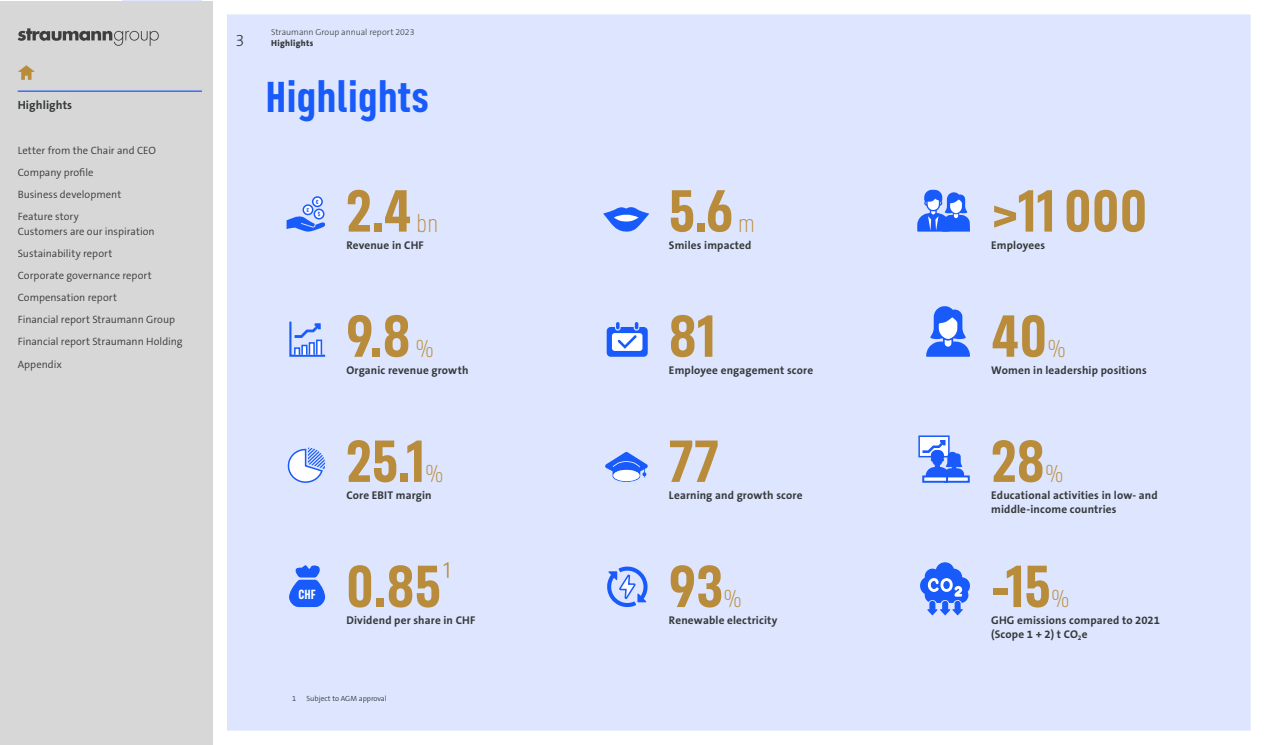
<style>
.page{position:relative;width:1265px;height:745px;background:#fff}
.page>*{position:absolute;margin:0;border:0;box-sizing:border-box;transform-origin:0 0}
.t1{font:700 60px "FS Industrie Cd";letter-spacing:.01em;color:#b98c3c}
.t2{font:700 43.75px "FS Industrie Cd";letter-spacing:.01em;color:#195afa}
.t3{font:300 25px "FS Industrie Cd";color:#b98c3c}
.t4{font:300 16.25px "The Sans B W3";color:#36393a}
.t5{font:700 13.5px "FS Industrie Cd";color:#fff}
.t6{font:700 11.88px "The Sans B W7";letter-spacing:.01em;color:#36393a}
.t7{font:700 11.25px/13.8px "The Sans B W7";letter-spacing:.015em;color:#36393a}
.t8{font:300 10.62px/22.1px "The Sans B W4";color:#36393a}
.t9{font:300 8.75px "The Sans B W3";letter-spacing:-.005em;color:#36393a}
.t10{font:800 8.75px "The Sans B W8";letter-spacing:.035em;color:#36393a}
.t11{font:300 7.5px "The Sans B W4";color:#36393a}
.t12{font:700 6px "FS Industrie Cd";color:#195afa}
</style>
<div class="page">
<div style="left:227px;top:14px;width:1024px;height:717px;background:#dde6fe"></div>
<div style="left:0;top:1px;width:213px;height:743px;background:#d7d7d7"></div>
<hr style="left:18px;top:90px;width:184px;height:2px;background:#195afa">
<svg style="left:18px;top:28px;width:141px;height:18px"></svg>
<svg style="left:18px;top:65px;width:17px;height:15px"></svg>
<p class="t6" style="left:18px;top:98px;width:56px">Highlights</p>
<p class="t8" style="left:18px;top:139px;width:140px">Letter from the Chair and CEO<br>Company profile<br>Business development<br>Feature story</p>
<p class="t8" style="left:18px;top:220px;width:166px">Customers are our inspiration<br>Sustainability report<br>Corporate governance report<br>Compensation report<br>Financial report Straumann Group<br>Financial report Straumann Holding<br>Appendix</p>
<p class="t9" style="left:271px;top:26px;width:145px">Straumann Group annual report 2023</p>
<h3 class="t4" style="left:236px;top:30px;width:10px">3</h3>
<p class="t10" style="left:271px;top:37px;width:44px">Highlights</p>
<h2 class="t2" style="left:266px;top:70px;width:164px">Highlights</h2>
<p class="t12" style="left:316px;top:198px;width:4px">€</p>
<p class="t12" style="left:306px;top:206px;width:4px">£</p>
<p class="t12" style="left:318px;top:210px;width:4px">$</p>
<p class="t5" style="left:298px;top:585px;width:19px">CHF</p>
<h1 class="t1" style="left:346px;top:174px;width:67px">2. 4</h1>
<h3 class="t3" style="left:417px;top:209px;width:23px">bn</h3>
<p class="t7" style="left:346px;top:238px;width:79px">Revenue in CHF</p>
<h1 class="t1" style="left:346px;top:299px;width:66px">9.8</h1>
<h3 class="t3" style="left:415px;top:334px;width:20px">%</h3>
<p class="t7" style="left:346px;top:363px;width:124px">Organic revenue growth</p>
<h1 class="t1" style="left:346px;top:424px;width:80px">25.1</h1>
<h3 class="t3" style="left:425px;top:459px;width:20px">%</h3>
<p class="t7" style="left:346px;top:488px;width:87px">Core EBIT margin</p>
<h1 class="t1" style="left:346px;top:549px;width:108px">0.85<sup>¹</sup></h1>
<p class="t7" style="left:346px;top:613px;width:130px">Dividend per share in CHF</p>
<p class="t11" style="left:292px;top:692px;width:6px">1</p>
<p class="t11" style="left:306px;top:692px;width:82px">Subject to AGM approval</p>
<h1 class="t1" style="left:669px;top:174px;width:66px">5.6</h1>
<h3 class="t3" style="left:738px;top:209px;width:18px">m</h3>
<p class="t7" style="left:669px;top:238px;width:84px">Smiles impacted</p>
<h1 class="t1" style="left:669px;top:299px;width:48px">81</h1>
<p class="t7" style="left:669px;top:363px;width:146px">Employee engagement score</p>
<h1 class="t1" style="left:669px;top:424px;width:51px">77</h1>
<p class="t7" style="left:669px;top:488px;width:135px">Learning and growth score</p>
<h1 class="t1" style="left:669px;top:549px;width:56px">93</h1>
<h3 class="t3" style="left:724px;top:584px;width:20px">%</h3>
<p class="t7" style="left:669px;top:613px;width:110px">Renewable electricity</p>
<h1 class="t1" style="left:991px;top:174px;width:157px">&gt;11 000</h1>
<p class="t7" style="left:991px;top:238px;width:55px">Employees</p>
<h1 class="t1" style="left:991px;top:299px;width:57px">40</h1>
<h3 class="t3" style="left:1048px;top:334px;width:20px">%</h3>
<p class="t7" style="left:991px;top:363px;width:157px">Women in leadership positions</p>
<h1 class="t1" style="left:991px;top:424px;width:55px">28</h1>
<h3 class="t3" style="left:1045px;top:459px;width:20px">%</h3>
<p class="t7" style="left:991px;top:488px;width:168px">Educational activities in low- and middle-income countries</p>
<h1 class="t1" style="left:991px;top:549px;width:61px">-15</h1>
<h3 class="t3" style="left:1051px;top:584px;width:20px">%</h3>
<p class="t7" style="left:991px;top:613px;width:170px">GHG emissions compared to 2021 (Scope 1 + 2) t CO<sub>2</sub>e</p>
</div>
